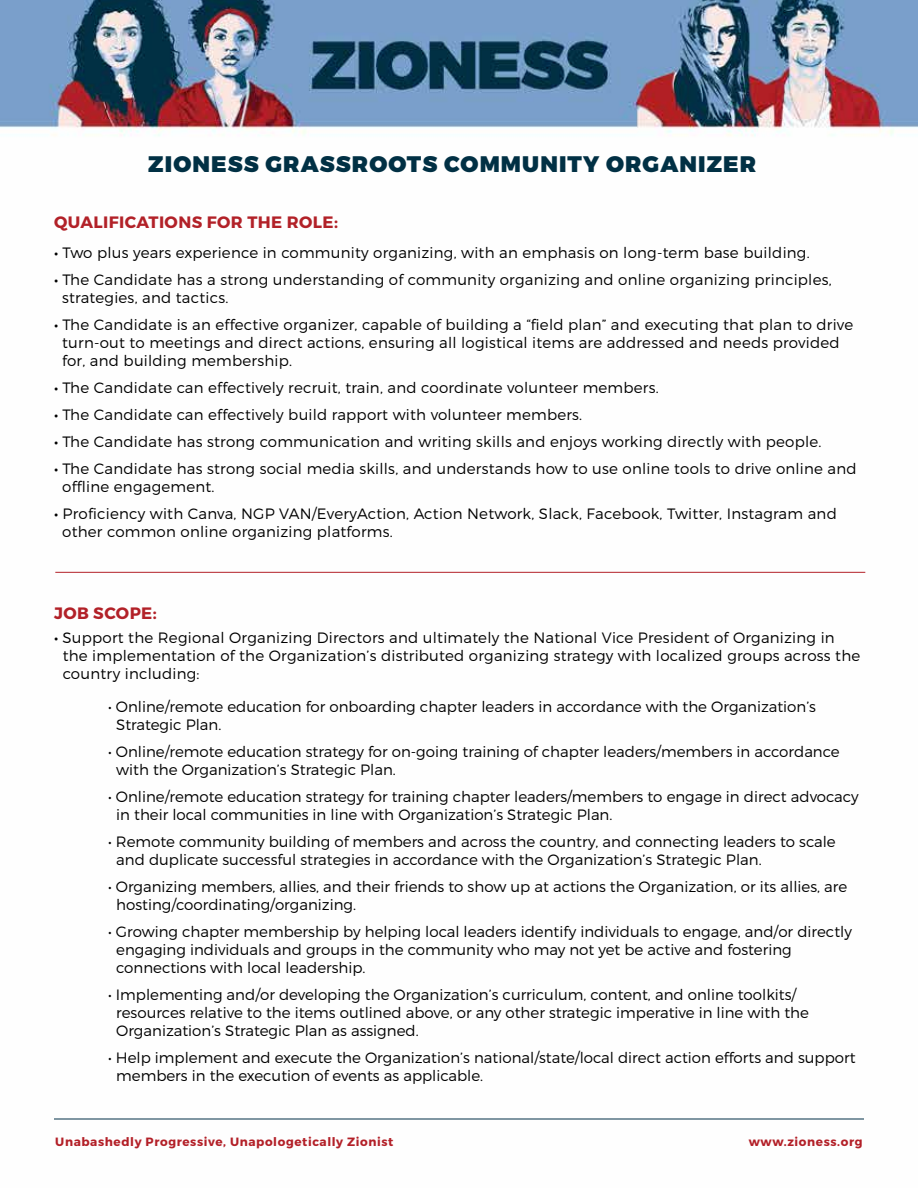
<style>
.page{position:relative;width:918px;height:1188px;background:#fff}
.page>*{position:absolute;margin:0;border:0;box-sizing:border-box;transform-origin:0 0}
.t1{font:900 22.5px "Montserrat";letter-spacing:.05em;color:#013044}
.t2{font:700 16.5px "Montserrat";letter-spacing:.025em;color:#b22128}
.t3{font:300 15px/18px "Montserrat";color:#000}
.t4{font:700 12px "Montserrat";letter-spacing:.05em;color:#b32028}
.s1{font-weight:400}
</style>
<div class="page">
<img style="left:0;top:0;width:918px;height:1119px">
<hr style="left:54px;top:1119px;width:810px;height:1px;background:#023047">
<hr style="left:55px;top:572px;width:810px;height:1px;background:#b32028">
<h1 class="t1" style="left:148px;top:150px;width:609px">ZIONESS GRASSROOTS COMMUNITY ORGANIZER</h1>
<p class="t2" style="left:54px;top:212px;width:285px">QUALIFICATIONS FOR THE ROLE:</p>
<p class="t3" style="left:54px;top:243px;width:757px"><span class="s1">•</span> Two plus years experience in community organizing, with an emphasis on long-term base building.</p>
<p class="t3" style="left:62px;top:270px;width:771px;text-indent:-8px"><span class="s1">•</span> The Candidate has a strong understanding of community organizing and online organizing principles, strategies, and tactics.</p>
<p class="t3" style="left:62px;top:315px;width:793px;text-indent:-8px"><span class="s1">•</span> The Candidate is an effective organizer, capable of building a “field plan” and executing that plan to drive turn-out to meetings and direct actions, ensuring all logistical items are addressed and needs provided for, and building membership.</p>
<p class="t3" style="left:54px;top:378px;width:606px"><span class="s1">•</span> The Candidate can effectively recruit, train, and coordinate volunteer members.</p>
<p class="t3" style="left:54px;top:405px;width:530px"><span class="s1">•</span> The Candidate can effectively build rapport with volunteer members.</p>
<p class="t3" style="left:54px;top:432px;width:769px"><span class="s1">•</span> The Candidate has strong communication and writing skills and enjoys working directly with people.</p>
<p class="t3" style="left:62px;top:459px;width:796px;text-indent:-8px"><span class="s1">•</span> The Candidate has strong social media skills, and understands how to use online tools to drive online and offline engagement.</p>
<p class="t3" style="left:62px;top:504px;width:776px;text-indent:-8px"><span class="s1">•</span> Proficiency with Canva, NGP VAN/EveryAction, Action Network, Slack, Facebook, Twitter, Instagram and other common online organizing platforms.</p>
<p class="t2" style="left:54px;top:603px;width:104px">JOB SCOPE:</p>
<p class="t3" style="left:63px;top:629px;width:799px;text-indent:-9px"><span class="s1">•</span> Support the Regional Organizing Directors and ultimately the National Vice President of Organizing in the implementation of the Organization’s distributed organizing strategy with localized groups across the country including:</p>
<p class="t3" style="left:116px;top:698px;width:701px;text-indent:-8px">• Online/remote education for onboarding chapter leaders in accordance with the Organization’s<br>Strategic Plan.</p>
<p class="t3" style="left:116px;top:743px;width:725px;text-indent:-8px">• Online/remote education strategy for on-going training of chapter leaders/members in accordance with the Organization’s Strategic Plan.</p>
<p class="t3" style="left:116px;top:788px;width:744px;text-indent:-8px">• Online/remote education strategy for training chapter leaders/members to engage in direct advocacy in their local communities in line with Organization’s Strategic Plan.</p>
<p class="t3" style="left:116px;top:833px;width:721px;text-indent:-8px">• Remote community building of members and across the country, and connecting leaders to scale and duplicate successful strategies in accordance with the Organization’s Strategic Plan.</p>
<p class="t3" style="left:116px;top:878px;width:733px;text-indent:-8px">• Organizing members, allies, and their friends to show up at actions the Organization, or its allies, are hosting/coordinating/organizing.</p>
<p class="t3" style="left:116px;top:923px;width:737px;text-indent:-8px">• Growing chapter membership by helping local leaders identify individuals to engage, and/or directly engaging individuals and groups in the community who may not yet be active and fostering connections with local leadership.</p>
<p class="t3" style="left:116px;top:986px;width:694px;text-indent:-8px">• Implementing and/or developing the Organization’s curriculum, content, and online toolkits/ resources relative to the items outlined above, or any other strategic imperative in line with the<br>Organization’s Strategic Plan as assigned.</p>
<p class="t3" style="left:116px;top:1049px;width:741px;text-indent:-8px">• Help implement and execute the Organization’s national/state/local direct action efforts and support members in the execution of events as applicable.</p>
<p class="t4" style="left:55px;top:1134px;width:340px">Unabashedly Progressive, Unapologetically Zionist</p>
<p class="t4" style="left:749px;top:1134px;width:115px">www.zioness.org</p>
</div>
